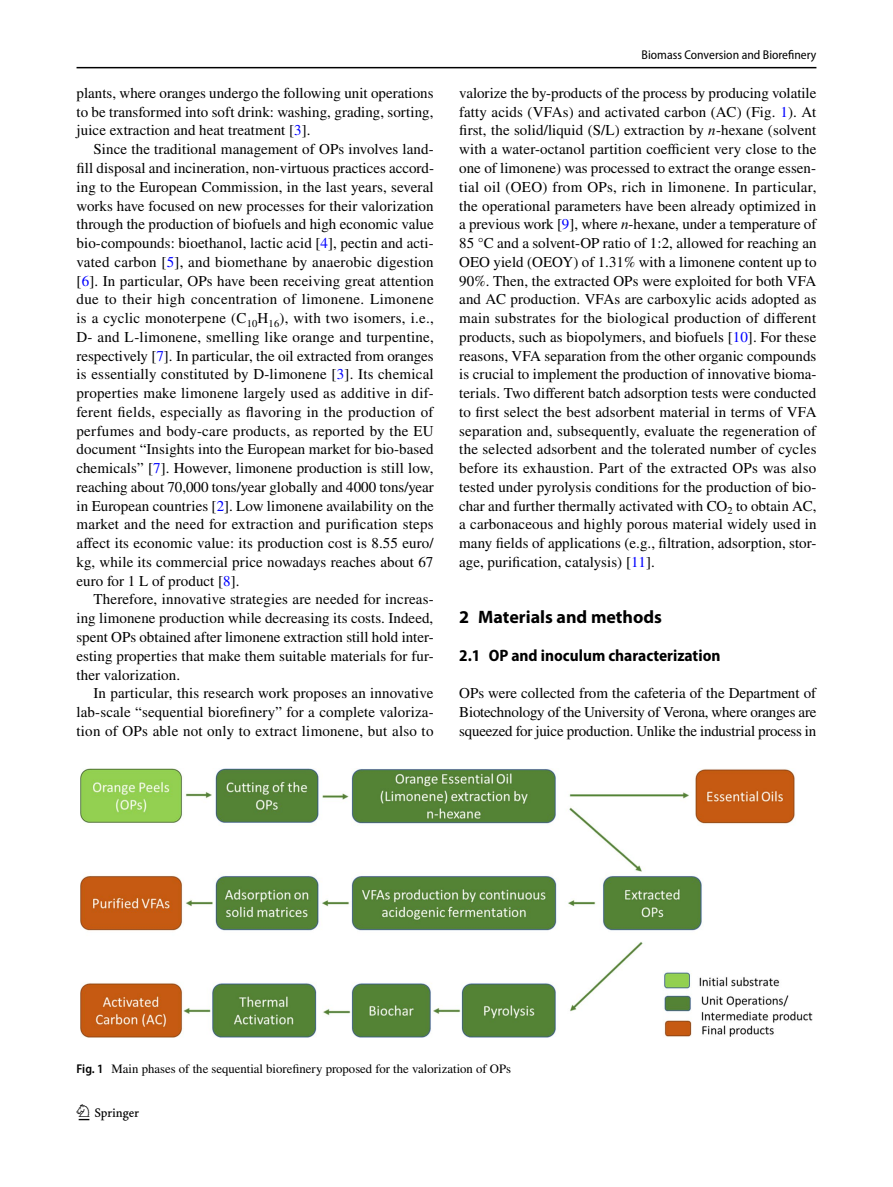
<style>
.page{position:relative;width:893px;height:1187px;background:#fff}
.page>*{position:absolute;margin:0;border:0;box-sizing:border-box;transform-origin:0 0}
.t1{font:22.5px "Springnew Regular 2";color:#000}
.t2{font:700 18px "Myriad Pro";color:#000}
.t3{font:700 semi-condensed 16.5px "Myriad Pro";color:#000}
.t4{font:15px/18.8px "STIX";letter-spacing:.005em;color:#000;text-align:justify}
.t5{font:12.75px "STIX";color:#000}
.t6{font:semi-condensed 12.75px "Myriad Pro";color:#000}
.s1{color:#00f}
.s2{font-style:italic}
.s3{font-family:"Myriad Pro";font-weight:600;font-stretch:semi-condensed}
</style>
<div class="page">
<hr style="left:77px;top:67px;width:739px;height:1px;background:#000">
<img style="left:81px;top:768px;width:731px;height:269px">
<p class="t4" style="left:77px;top:84px;width:358px">plants, where oranges undergo the following unit operations to be transformed into soft drink: washing, grading, sorting, juice extraction and heat treatment [<span class="s1">3</span>].</p>
<p class="t4" style="left:77px;top:141px;width:359px;text-indent:17px">Since the traditional management of OPs involves land&shy;fill disposal and incineration, non-virtuous practices accord&shy;ing to the European Commission, in the last years, several works have focused on new processes for their valorization through the production of biofuels and high economic value bio-compounds: bioethanol, lactic acid [<span class="s1">4</span>], pectin and acti&shy;vated carbon [<span class="s1">5</span>], and biomethane by anaerobic digestion [<span class="s1">6</span>]. In particular, OPs have been receiving great attention due to their high concentration of limonene. Limonene is a cyclic monoterpene (C<sub>10</sub>H<sub>16</sub>), with two isomers, i.e., D- and L-limonene, smelling like orange and turpentine, respectively [<span class="s1">7</span>]. In particular, the oil extracted from oranges is essentially constituted by D-limonene [<span class="s1">3</span>]. Its chemical properties make limonene largely used as additive in dif&shy;ferent fields, especially as flavoring in the production of perfumes and body-care products, as reported by the EU document “Insights into the European market for bio-based chemicals” [<span class="s1">7</span>]. However, limonene production is still low, reaching about 70,000 tons/year globally and 4000 tons/year in European countries [<span class="s1">2</span>]. Low limonene availability on the market and the need for extraction and purification steps affect its economic value: its production cost is 8.55 euro/ kg, while its commercial price nowadays reaches about 67 euro for 1 L of product [<span class="s1">8</span>].</p>
<p class="t4" style="left:77px;top:591px;width:359px;text-indent:17px">Therefore, innovative strategies are needed for increas&shy;ing limonene production while decreasing its costs. Indeed, spent OPs obtained after limonene extraction still hold inter&shy;esting properties that make them suitable materials for fur&shy;ther valorization.</p>
<p class="t4" style="left:77px;top:684px;width:359px;text-indent:17px">In particular, this research work proposes an innovative lab-scale “sequential biorefinery” for a complete valoriza&shy;tion of OPs able not only to extract limonene, but also to</p>
<p class="t6" style="left:642px;top:48px;width:176px">Biomass Conversion and Biorefinery</p>
<p class="t4" style="left:459px;top:84px;width:359px">valorize the by-products of the process by producing volatile fatty acids (VFAs) and activated carbon (AC) (Fig. <span class="s1">1</span>). At first, the solid/liquid (S/L) extraction by <span class="s2">n</span>-hexane (solvent with a water-octanol partition coefficient very close to the one of limonene) was processed to extract the orange essen&shy;tial oil (OEO) from OPs, rich in limonene. In particular, the operational parameters have been already optimized in a previous work [<span class="s1">9</span>], where <span class="s2">n</span>-hexane, under a temperature of 85 °C and a solvent-OP ratio of 1:2, allowed for reaching an OEO yield (OEOY) of 1.31% with a limonene content up to 90%. Then, the extracted OPs were exploited for both VFA and AC production. VFAs are carboxylic acids adopted as main substrates for the biological production of different products, such as biopolymers, and biofuels [<span class="s1">10</span>]. For these reasons, VFA separation from the other organic compounds is crucial to implement the production of innovative bioma&shy;terials. Two different batch adsorption tests were conducted to first select the best adsorbent material in terms of VFA separation and, subsequently, evaluate the regeneration of the selected adsorbent and the tolerated number of cycles before its exhaustion. Part of the extracted OPs was also tested under pyrolysis conditions for the production of bio&shy;char and further thermally activated with CO<sub>2</sub> to obtain AC, a carbonaceous and highly porous material widely used in many fields of applications (e.g., filtration, adsorption, stor&shy;age, purification, catalysis) [<span class="s1">11</span>].</p>
<p class="t2" style="left:459px;top:605px;width:204px">2 Materials and methods</p>
<p class="t3" style="left:459px;top:646px;width:263px">2.1 OP and inoculum characterization</p>
<p class="t4" style="left:459px;top:684px;width:359px">OPs were collected from the cafeteria of the Department of Biotechnology of the University of Verona, where oranges are squeezed for juice production. Unlike the industrial process in</p>
<p class="t5" style="left:77px;top:1059px;width:436px"><span class="s3">Fig. 1</span> Main phases of the sequential biorefinery proposed for the valorization of OPs</p>
<h1 class="t1" style="left:79px;top:1104px;width:62px">1 3</h1>
</div>
